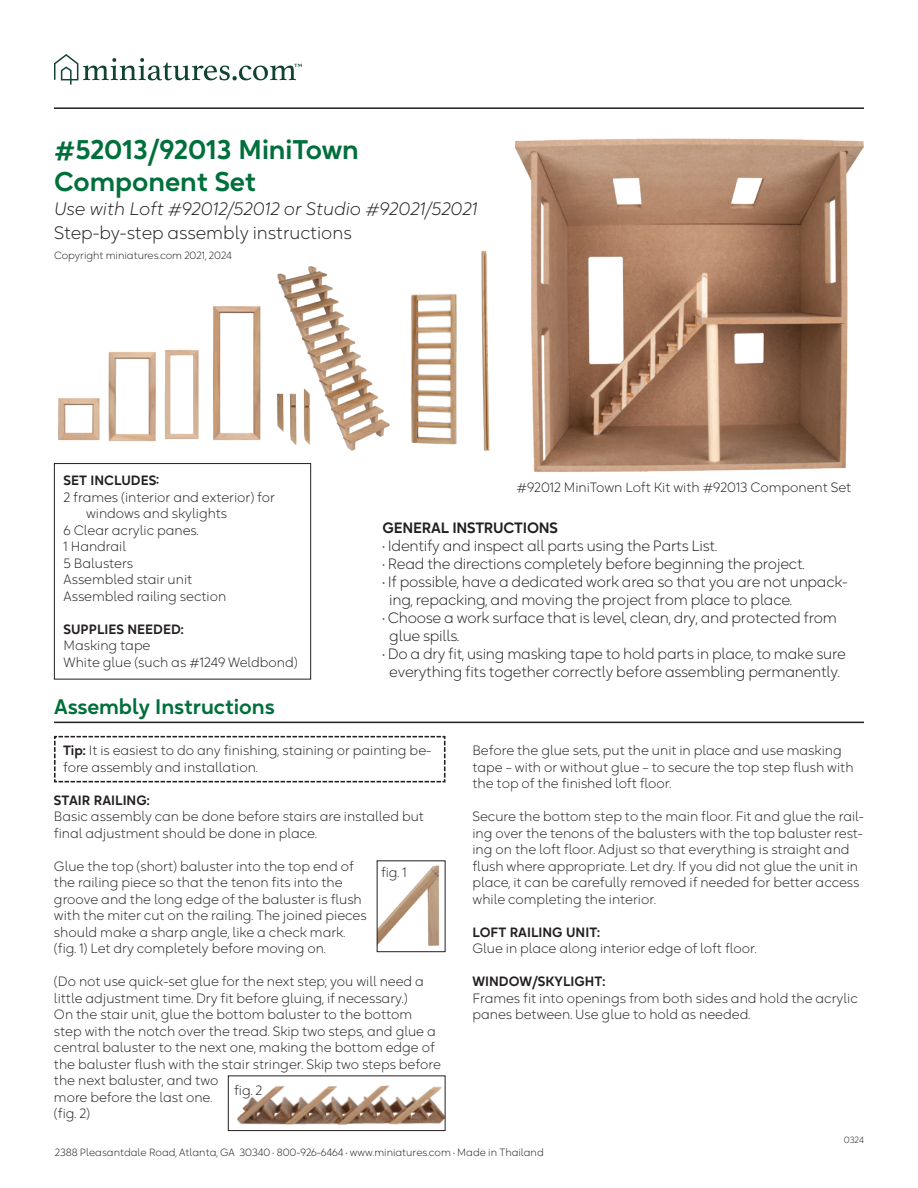
<style>
.page{position:relative;width:918px;height:1188px;background:#fff}
.page>*{position:absolute;margin:0;border:0;box-sizing:border-box;transform-origin:0 0}
.Headline{font:600 27px/32.4px "Okta Neue";color:#006f3c}
.Assembly_Instructions_Headline{font:600 21px "Okta Neue";color:#006f3c}
.Subheadline{font:italic 300 18px "Okta Neue";color:#231f20}
.Subheadline-2{font:300 18px "Okta Neue";color:#231f20}
.General_Instruction_Body{font:300 15px/18px "Okta Neue";letter-spacing:-.015em;color:#231f20}
.General_Instructions_Headline{font:600 15px "Okta Neue";letter-spacing:-.015em;color:#231f20}
.Body_No_Indent{font:300 13.5px/16.5px "Okta Neue";color:#231f20}
.Part_list{font:300 13.5px/16.5px "Okta Neue";color:#231f20}
.Body{font:300 13.5px "Okta Neue";color:#231f20}
.Tip{font:300 13.5px/16.5px "Okta Neue";color:#231f20}
.Parts_list_Bold{font:600 13.5px "Okta Neue";color:#231f20}
.Body-2{font:600 13.5px "Okta Neue";color:#231f20}
.t1{font:300 10.5px "Okta Neue";color:#231f20}
.t2{font:300 9px "Okta Neue";color:#231f20}
.s1{font-weight:600}
</style>
<div class="page">
<svg style="left:54px;top:735px;width:392px;height:48px"></svg>
<div style="left:54px;top:463px;width:257px;height:217px;border:1px solid #231f20"></div>
<hr style="left:54px;top:722px;width:810px;height:1px;background:#231f20">
<svg style="left:54px;top:54px;width:248px;height:31px"></svg>
<hr style="left:54px;top:107px;width:810px;height:2px;background:#231f20">
<img style="left:514px;top:138px;width:350px;height:334px">
<img style="left:213px;top:306px;width:48px;height:135px">
<img style="left:58px;top:398px;width:42px;height:43px">
<img style="left:108px;top:352px;width:48px;height:90px">
<img style="left:164px;top:350px;width:35px;height:90px">
<img style="left:277px;top:266px;width:113px;height:185px">
<img style="left:411px;top:293px;width:46px;height:152px">
<img style="left:277px;top:392px;width:8px;height:40px">
<img style="left:289px;top:393px;width:8px;height:53px">
<img style="left:302px;top:387px;width:8px;height:58px">
<img style="left:481px;top:250px;width:9px;height:201px">
<img style="left:379px;top:865px;width:61px;height:81px">
<img style="left:237px;top:1085px;width:207px;height:40px">
<div style="left:228px;top:1076px;width:218px;height:55px;border:1px solid #231f20"></div>
<p class="Headline" style="left:54px;top:131px;width:306px">#52013/92013 MiniTown<br>Component Set</p>
<p class="Subheadline" style="left:54px;top:196px;width:425px">Use with Loft #92012/52012 or Studio #92021/52021</p>
<p class="Subheadline-2" style="left:54px;top:220px;width:299px">Step-by-step assembly instructions</p>
<p class="t1" style="left:54px;top:248px;width:180px">Copyright miniatures.com 2021, 2024</p>
<p class="Parts_list_Bold" style="left:64px;top:470px;width:97px">SET INCLUDES:</p>
<p class="Part_list" style="left:86px;top:488px;width:190px;text-indent:-23px">2 frames (interior and exterior) for windows and skylights</p>
<p class="Part_list" style="left:64px;top:521px;width:137px">6 Clear acrylic panes.</p>
<p class="Part_list" style="left:64px;top:538px;width:64px">1 Handrail</p>
<p class="Part_list" style="left:64px;top:554px;width:71px">5 Balusters</p>
<p class="Part_list" style="left:64px;top:571px;width:130px">Assembled stair unit</p>
<p class="Part_list" style="left:64px;top:587px;width:164px">Assembled railing section</p>
<p class="Parts_list_Bold" style="left:64px;top:619px;width:122px">SUPPLIES NEEDED:</p>
<p class="Part_list" style="left:64px;top:637px;width:88px">Masking tape</p>
<p class="Part_list" style="left:64px;top:653px;width:236px">White glue (such as #1249 Weldbond)</p>
<p class="Assembly_Instructions_Headline" style="left:54px;top:691px;width:222px">Assembly Instructions</p>
<p class="Body" style="left:517px;top:478px;width:336px">#92012 MiniTown Loft Kit with #92013 Component Set</p>
<p class="General_Instructions_Headline" style="left:383px;top:517px;width:177px">GENERAL INSTRUCTIONS</p>
<p class="General_Instruction_Body" style="left:383px;top:536px;width:336px">• Identify and inspect all parts using the Parts List.</p>
<p class="General_Instruction_Body" style="left:383px;top:554px;width:423px">• Read the directions completely before beginning the project.</p>
<p class="General_Instruction_Body" style="left:389px;top:572px;width:460px;text-indent:-7px">• If possible, have a dedicated work area so that you are not unpack&shy;ing, repacking, and moving the project from place to place.</p>
<p class="General_Instruction_Body" style="left:389px;top:608px;width:449px;text-indent:-7px">• Choose a work surface that is level, clean, dry, and protected from glue spills.</p>
<p class="General_Instruction_Body" style="left:383px;top:644px;width:465px;text-align:center">• Do a dry fit, using masking tape to hold parts in place, to make sure everything fits together correctly before assembling permanently.</p>
<p class="Tip" style="left:63px;top:742px;width:370px"><span class="s1">Tip:</span> It is easiest to do any finishing, staining or painting be&shy;fore assembly and installation.</p>
<p class="Parts_list_Bold" style="left:54px;top:790px;width:97px">STAIR RAILING:</p>
<p class="Body_No_Indent" style="left:54px;top:808px;width:372px">Basic assembly can be done before stairs are installed but final adjustment should be done in place.</p>
<p class="Body_No_Indent" style="left:54px;top:857px;width:314px">Glue the top (short) baluster into the top end of the railing piece so that the tenon fits into the groove and the long edge of the baluster is flush with the miter cut on the railing. The joined pieces should make a sharp angle, like a check mark. (fig. 1) Let dry completely before moving on.</p>
<p class="Body_No_Indent" style="left:54px;top:973px;width:372px">(Do not use quick-set glue for the next step; you will need a little adjustment time. Dry fit before gluing, if necessary.)</p>
<p class="Body_No_Indent" style="left:54px;top:1006px;width:388px">On the stair unit, glue the bottom baluster to the bottom step with the notch over the tread. Skip two steps, and glue a central baluster to the next one, making the bottom edge of the baluster flush with the stair stringer. Skip two steps before the next baluster, and two<br>more before the last one.<br>(fig. 2)</p>
<p class="Body_No_Indent" style="left:381px;top:864px;width:27px">fig. 1</p>
<p class="Body_No_Indent" style="left:234px;top:1081px;width:30px">fig. 2</p>
<p class="Body_No_Indent" style="left:472px;top:742px;width:383px">Before the glue sets, put the unit in place and use masking tape – with or without glue – to secure the top step flush with the top of the finished loft floor.</p>
<p class="Body_No_Indent" style="left:472px;top:808px;width:393px">Secure the bottom step to the main floor. Fit and glue the rail&shy;ing over the tenons of the balusters with the top baluster rest&shy;ing on the loft floor. Adjust so that everything is straight and flush where appropriate. Let dry. If you did not glue the unit in place, it can be carefully removed if needed for better access while completing the interior.</p>
<p class="Body-2" style="left:472px;top:922px;width:129px">LOFT RAILING UNIT:</p>
<p class="Body" style="left:472px;top:939px;width:286px">Glue in place along interior edge of loft floor.</p>
<p class="Parts_list_Bold" style="left:472px;top:971px;width:134px">WINDOW/SKYLIGHT:</p>
<p class="Body_No_Indent" style="left:472px;top:989px;width:387px">Frames fit into openings from both sides and hold the acrylic panes between. Use glue to hold as needed.</p>
<p class="t2" style="left:844px;top:1133px;width:22px">0324</p>
<p class="t1" style="left:55px;top:1144px;width:491px">2388 Pleasantdale Road, Atlanta, GA 30340 • 800-926-6464 • www.miniatures.com • Made in Thailand</p>
</div>
